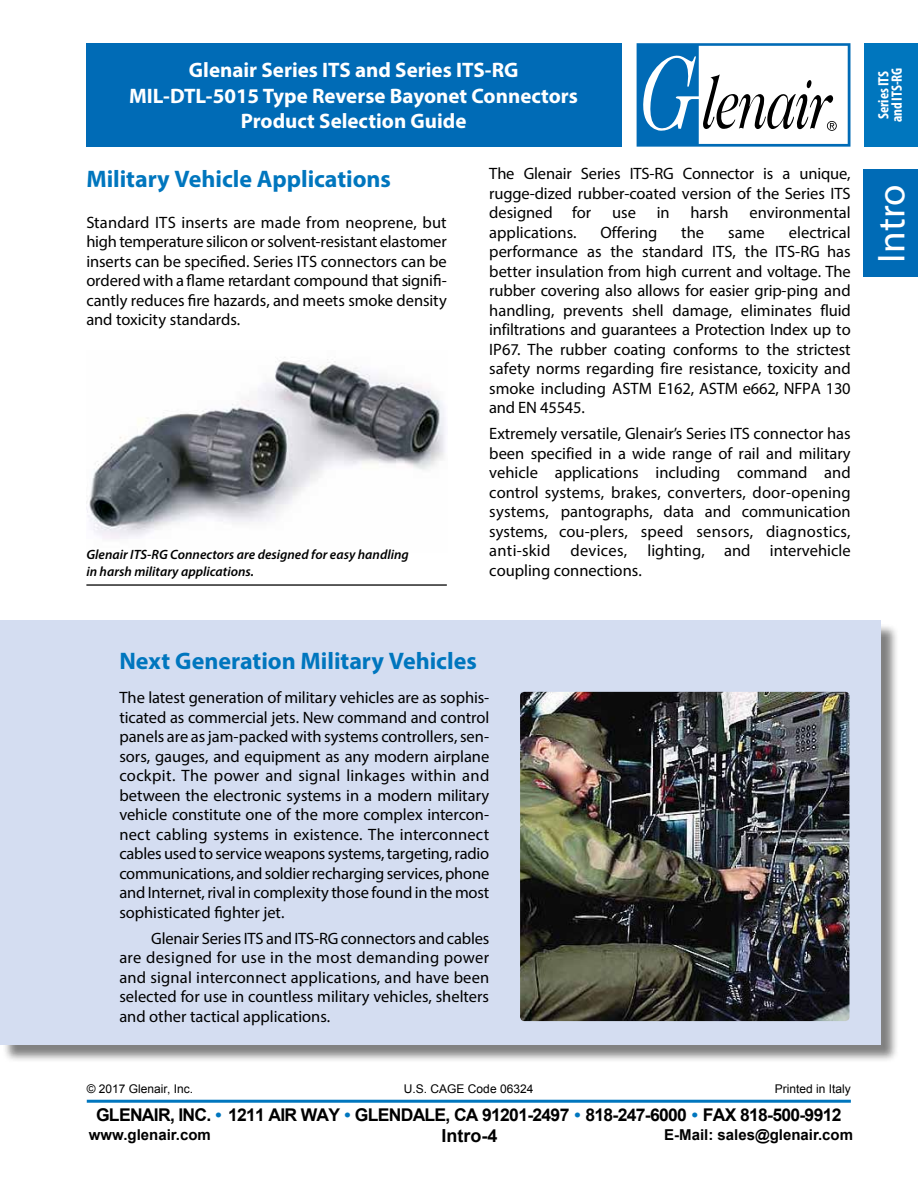
<style>
.page{position:relative;width:918px;height:1188px;background:#fff}
.page>*{position:absolute;margin:0;border:0;box-sizing:border-box;transform-origin:0 0}
.t1{font:39px "Myriad Pro";color:#fff}
.t2{font:700 24px "Myriad Pro";letter-spacing:-.005em;color:#0076be}
.t3{font:700 21px/25.2px "Myriad Pro";color:#fff;text-align:center}
.t4{font:700 18px "Arial";color:#000}
.t5{font:700 17.55px "Arial";letter-spacing:-.04em;color:#000}
.t6{font:16.5px/19.5px "Myriad Pro";color:#000;text-align:justify}
.t7{font:700 15px "Arial";color:#000}
.t8{font:700 condensed 15px/13.5px "Myriad Pro";letter-spacing:-.01em;color:#fff}
.t9{font:italic 600 13.5px/16.5px "Myriad Pro";color:#000}
.t10{font:12px "Arial";color:#000}
.s1{color:#0076be}
</style>
<div class="page">
<div style="left:864px;top:43px;width:54px;height:104px;background:#0076be"></div>
<div style="left:86px;top:43px;width:536px;height:104px;background:#006bb6"></div>
<svg style="left:637px;top:43px;width:213px;height:103px"></svg>
<div style="left:863px;top:169px;width:55px;height:108px;background:#006bb6"></div>
<hr style="left:87px;top:1100px;width:764px;height:3px;background:#0076be">
<div style="left:2px;top:623px;width:897px;height:441px;background:#000;opacity:.5"></div>
<div style="left:0;top:621px;width:880px;height:424px;background:#d4ddf1"></div>
<img style="left:87px;top:357px;width:358px;height:182px">
<img style="left:520px;top:692px;width:329px;height:329px">
<hr style="left:86px;top:584px;width:361px;height:2px;background:#000">
<p class="t3" style="left:129px;top:57px;width:450px">Glenair Series ITS and Series ITS-RG<br>MIL-DTL-5015 Type Reverse Bayonet Connectors<br>Product Selection Guide</p>
<h2 class="t2" style="left:86px;top:163px;width:306px">Military Vehicle Applications</h2>
<p class="t6" style="left:86px;top:212px;width:362px">Standard ITS inserts are made from neoprene, but high temperature silicon or solvent-resistant elastomer inserts can be specified. Series ITS connectors can be ordered with a flame retardant compound that signifi&shy;cantly reduces fire hazards, and meets smoke density and toxicity standards.</p>
<p class="t9" style="left:86px;top:546px;width:324px">Glenair ITS-RG Connectors are designed for easy handling in harsh military applications.</p>
<p class="t6" style="left:489px;top:164px;width:363px">The Glenair Series ITS-RG Connector is a unique, rugge-dized rubber-coated version of the Series ITS designed for</p>
<p class="t6" style="left:612px;top:203px;width:25px">use</p>
<p class="t6" style="left:657px;top:203px;width:15px">in</p>
<p class="t6" style="left:690px;top:203px;width:40px">harsh</p>
<p class="t6" style="left:749px;top:203px;width:103px">environmental</p>
<p class="t6" style="left:489px;top:222px;width:89px">applications.</p>
<p class="t6" style="left:600px;top:222px;width:58px">Offering</p>
<p class="t6" style="left:681px;top:222px;width:24px">the</p>
<p class="t6" style="left:728px;top:222px;width:38px">same</p>
<p class="t6" style="left:489px;top:222px;width:363px;text-indent:300px">electrical performance as the standard ITS, the ITS-RG has better insulation from high current and voltage. The rubber covering also allows for easier grip-ping and handling, prevents shell damage, eliminates fluid infiltrations and guarantees a Protection Index up to IP67. The rubber coating conforms to the strictest safety norms regarding fire resistance, toxicity and smoke including ASTM E162, ASTM e662, NFPA 130 and EN 45545.</p>
<p class="t6" style="left:489px;top:424px;width:363px">Extremely versatile, Glenair’s Series ITS connector has been specified in a wide range of rail and military vehicle applications including command and control systems, brakes, converters, door-opening systems, pantographs, data and communication systems, cou-plers, speed sensors, diagnostics, anti-skid devices, lighting, and intervehicle coupling connections.</p>
<p class="t8" style="left:876px;top:122px;width:56px;rotate:-90deg">Series ITS and ITS-RG</p>
<h1 class="t1" style="left:867px;top:263px;width:79px;rotate:-90deg">Intro</h1>
<h2 class="t2" style="left:119px;top:645px;width:359px">Next Generation Military Vehicles</h2>
<p class="t6" style="left:119px;top:688px;width:372px">The latest generation of military vehicles are as sophis&shy;ticated as commercial jets. New command and control panels are as jam-packed with systems controllers, sen&shy;sors, gauges, and equipment as any modern airplane cockpit. The power and signal linkages within and between the electronic systems in a modern military vehicle constitute one of the more complex intercon&shy;nect cabling systems in existence. The interconnect cables used to service weapons systems, targeting, radio communications, and soldier recharging services, phone and Internet, rival in complexity those found in the most sophisticated fighter jet.</p>
<p class="t6" style="left:119px;top:928px;width:372px;text-indent:32px">Glenair Series ITS and ITS-RG connectors and cables are designed for use in the most demanding power and signal interconnect applications, and have been selected for use in countless military vehicles, shelters and other tactical applications.</p>
<p class="t10" style="left:87px;top:1081px;width:108px">© 2017 Glenair, Inc.</p>
<p class="t10" style="left:775px;top:1081px;width:78px">Printed in Italy</p>
<p class="t4" style="left:441px;top:1123px;width:57px">Intro-4</p>
<p class="t10" style="left:404px;top:1081px;width:131px">U.S. CAGE Code 06324</p>
<p class="t5" style="left:96px;top:1103px;width:747px">GLENAIR, INC. <span class="s1">•</span> 1211 AIR WAY <span class="s1">•</span> GLENDALE, CA 91201-2497 <span class="s1">•</span> 818-247-6000 <span class="s1">•</span> FAX 818-500-9912</p>
<p class="t7" style="left:89px;top:1124px;width:123px">www.glenair.com</p>
<p class="t7" style="left:664px;top:1124px;width:190px">E-Mail: sales@glenair.com</p>
</div>
